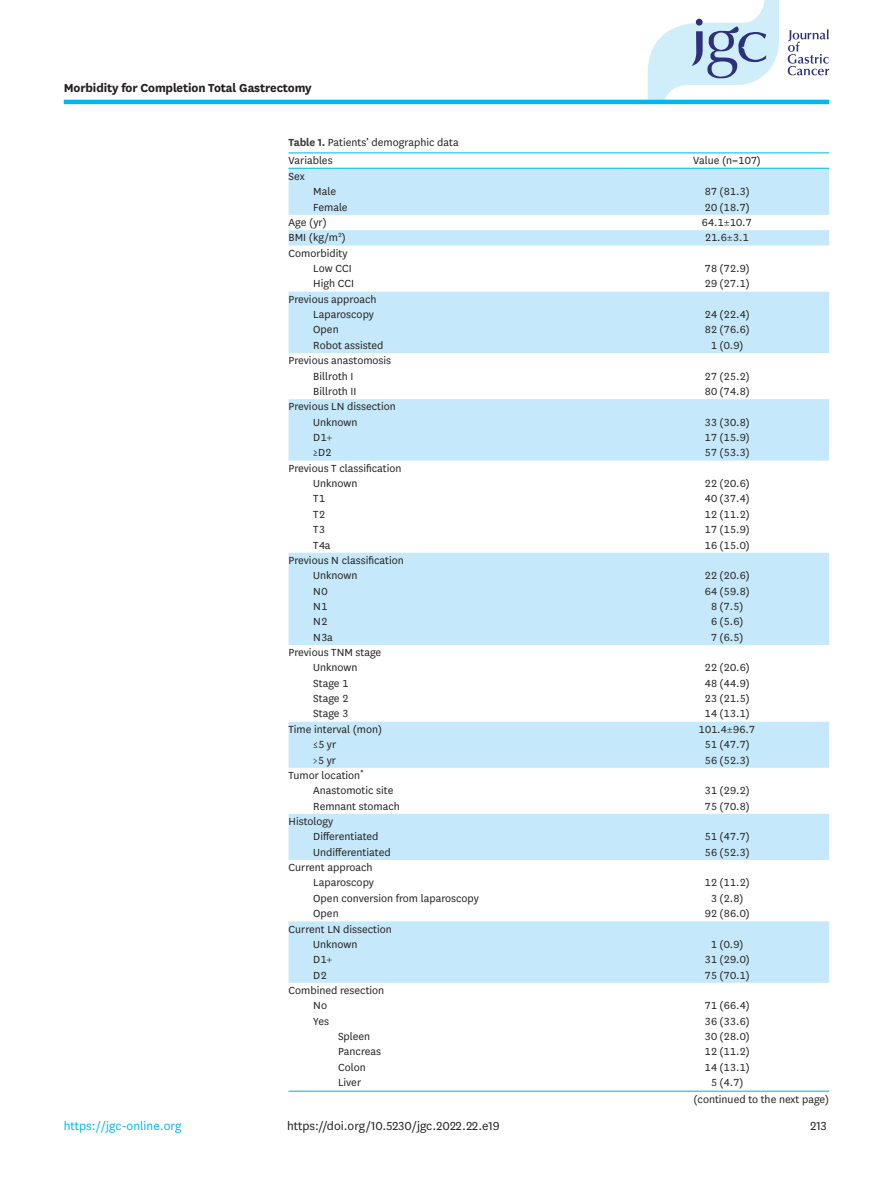
<style>
.page{position:relative;width:893px;height:1191px;background:#fff}
.page>*{position:absolute;margin:0;border:0;box-sizing:border-box;transform-origin:0 0}
.doi_running_footer{font:13.5px "National";color:#231f20}
.alt-title-type{font:700 13.5px "National";letter-spacing:-.01em;color:#231f20}
.t1{font:13.5px "National";color:#00b8f0}
.tbody_entry{font:12px "National";color:#231f20}
.table-wrap_caption{font:12px "National";color:#231f20}
.table-wrap-foot_p_fi{font:12px "National";color:#231f20}
.thead_entry{font:12px "National";color:#231f20}
.s1{font-weight:700;color:#3e3e3f}
</style>
<div class="page">
<svg style="left:648px;top:0;width:131px;height:100px"></svg>
<svg style="left:788px;top:29px;width:41px;height:46px"></svg>
<hr style="left:64px;top:100px;width:765px;height:4px;background:#00b8f0">
<svg style="left:289px;top:169px;width:540px;height:813px;fill:#c5e9fa"></svg>
<svg style="left:289px;top:152px;width:49px;height:1px"></svg>
<hr style="left:338px;top:152px;width:287px;height:1px;background:#00b8f0">
<hr style="left:625px;top:152px;width:204px;height:1px;background:#00b8f0">
<svg style="left:289px;top:168px;width:49px;height:1px"></svg>
<hr style="left:338px;top:168px;width:287px;height:1px;background:#00b8f0">
<hr style="left:625px;top:168px;width:204px;height:1px;background:#00b8f0">
<svg style="left:289px;top:1090px;width:49px;height:1px"></svg>
<hr style="left:338px;top:1090px;width:287px;height:1px;background:#00b8f0">
<hr style="left:625px;top:1090px;width:204px;height:1px;background:#00b8f0">
<p class="alt-title-type" style="left:64px;top:78px;width:250px">Morbidity for Completion Total Gastrectomy</p>
<p class="table-wrap_caption" style="left:289px;top:135px;width:172px"><span class="s1">Table 1.</span> Patients’ demographic data</p>
<p class="thead_entry" style="left:289px;top:152px;width:46px">Variables</p>
<p class="thead_entry" style="left:693px;top:152px;width:69px">Value (n=107)</p>
<p class="tbody_entry" style="left:289px;top:168px;width:18px">Sex</p>
<p class="tbody_entry" style="left:313px;top:184px;width:24px">Male</p>
<p class="tbody_entry" style="left:704px;top:184px;width:47px">87 (81.3)</p>
<p class="tbody_entry" style="left:313px;top:199px;width:36px">Female</p>
<p class="tbody_entry" style="left:704px;top:199px;width:47px">20 (18.7)</p>
<p class="tbody_entry" style="left:289px;top:214px;width:40px">Age (yr)</p>
<p class="tbody_entry" style="left:702px;top:214px;width:52px">64.1±10.7</p>
<p class="tbody_entry" style="left:289px;top:230px;width:59px">BMI (kg/m<sup>2</sup>)</p>
<p class="tbody_entry" style="left:705px;top:230px;width:46px">21.6±3.1</p>
<p class="tbody_entry" style="left:289px;top:245px;width:61px">Comorbidity</p>
<p class="tbody_entry" style="left:313px;top:260px;width:40px">Low CCI</p>
<p class="tbody_entry" style="left:704px;top:260px;width:47px">78 (72.9)</p>
<p class="tbody_entry" style="left:313px;top:276px;width:42px">High CCI</p>
<p class="tbody_entry" style="left:704px;top:276px;width:47px">29 (27.1)</p>
<p class="tbody_entry" style="left:289px;top:291px;width:90px">Previous approach</p>
<p class="tbody_entry" style="left:313px;top:307px;width:62px">Laparoscopy</p>
<p class="tbody_entry" style="left:704px;top:307px;width:47px">24 (22.4)</p>
<p class="tbody_entry" style="left:313px;top:322px;width:27px">Open</p>
<p class="tbody_entry" style="left:704px;top:322px;width:47px">82 (76.6)</p>
<p class="tbody_entry" style="left:313px;top:337px;width:72px">Robot assisted</p>
<p class="tbody_entry" style="left:711px;top:337px;width:34px">1 (0.9)</p>
<p class="tbody_entry" style="left:289px;top:353px;width:104px">Previous anastomosis</p>
<p class="tbody_entry" style="left:313px;top:368px;width:42px">Billroth I</p>
<p class="tbody_entry" style="left:704px;top:368px;width:47px">27 (25.2)</p>
<p class="tbody_entry" style="left:313px;top:383px;width:45px">Billroth II</p>
<p class="tbody_entry" style="left:704px;top:383px;width:47px">80 (74.8)</p>
<p class="tbody_entry" style="left:289px;top:399px;width:109px">Previous LN dissection</p>
<p class="tbody_entry" style="left:313px;top:414px;width:46px">Unknown</p>
<p class="tbody_entry" style="left:704px;top:414px;width:47px">33 (30.8)</p>
<p class="tbody_entry" style="left:313px;top:429px;width:21px">D1+</p>
<p class="tbody_entry" style="left:704px;top:429px;width:47px">17 (15.9)</p>
<p class="tbody_entry" style="left:313px;top:445px;width:20px">≥D2</p>
<p class="tbody_entry" style="left:704px;top:445px;width:47px">57 (53.3)</p>
<p class="tbody_entry" style="left:289px;top:460px;width:114px">Previous T classification</p>
<p class="tbody_entry" style="left:313px;top:475px;width:46px">Unknown</p>
<p class="tbody_entry" style="left:704px;top:475px;width:47px">22 (20.6)</p>
<p class="tbody_entry" style="left:313px;top:491px;width:14px">T1</p>
<p class="tbody_entry" style="left:704px;top:491px;width:47px">40 (37.4)</p>
<p class="tbody_entry" style="left:313px;top:506px;width:14px">T2</p>
<p class="tbody_entry" style="left:704px;top:506px;width:47px">12 (11.2)</p>
<p class="tbody_entry" style="left:313px;top:521px;width:14px">T3</p>
<p class="tbody_entry" style="left:704px;top:521px;width:47px">17 (15.9)</p>
<p class="tbody_entry" style="left:313px;top:537px;width:19px">T4a</p>
<p class="tbody_entry" style="left:704px;top:537px;width:47px">16 (15.0)</p>
<p class="tbody_entry" style="left:289px;top:552px;width:117px">Previous N classification</p>
<p class="tbody_entry" style="left:313px;top:568px;width:46px">Unknown</p>
<p class="tbody_entry" style="left:704px;top:568px;width:47px">22 (20.6)</p>
<p class="tbody_entry" style="left:313px;top:583px;width:16px">N0</p>
<p class="tbody_entry" style="left:704px;top:583px;width:47px">64 (59.8)</p>
<p class="tbody_entry" style="left:313px;top:598px;width:16px">N1</p>
<p class="tbody_entry" style="left:711px;top:598px;width:34px">8 (7.5)</p>
<p class="tbody_entry" style="left:313px;top:614px;width:16px">N2</p>
<p class="tbody_entry" style="left:711px;top:614px;width:34px">6 (5.6)</p>
<p class="tbody_entry" style="left:313px;top:629px;width:21px">N3a</p>
<p class="tbody_entry" style="left:711px;top:629px;width:34px">7 (6.5)</p>
<p class="tbody_entry" style="left:289px;top:644px;width:94px">Previous TNM stage</p>
<p class="tbody_entry" style="left:313px;top:660px;width:46px">Unknown</p>
<p class="tbody_entry" style="left:704px;top:660px;width:47px">22 (20.6)</p>
<p class="tbody_entry" style="left:313px;top:675px;width:37px">Stage 1</p>
<p class="tbody_entry" style="left:704px;top:675px;width:47px">48 (44.9)</p>
<p class="tbody_entry" style="left:313px;top:690px;width:37px">Stage 2</p>
<p class="tbody_entry" style="left:704px;top:690px;width:47px">23 (21.5)</p>
<p class="tbody_entry" style="left:313px;top:706px;width:37px">Stage 3</p>
<p class="tbody_entry" style="left:704px;top:706px;width:47px">14 (13.1)</p>
<p class="tbody_entry" style="left:289px;top:721px;width:95px">Time interval (mon)</p>
<p class="tbody_entry" style="left:698px;top:721px;width:59px">101.4±96.7</p>
<p class="tbody_entry" style="left:313px;top:736px;width:24px">≤5 yr</p>
<p class="tbody_entry" style="left:704px;top:736px;width:47px">51 (47.7)</p>
<p class="tbody_entry" style="left:313px;top:752px;width:24px">&gt;5 yr</p>
<p class="tbody_entry" style="left:704px;top:752px;width:47px">56 (52.3)</p>
<p class="tbody_entry" style="left:289px;top:767px;width:77px">Tumor location<sup>*</sup></p>
<p class="tbody_entry" style="left:313px;top:782px;width:82px">Anastomotic site</p>
<p class="tbody_entry" style="left:704px;top:782px;width:47px">31 (29.2)</p>
<p class="tbody_entry" style="left:313px;top:798px;width:88px">Remnant stomach</p>
<p class="tbody_entry" style="left:704px;top:798px;width:47px">75 (70.8)</p>
<p class="tbody_entry" style="left:289px;top:813px;width:46px">Histology</p>
<p class="tbody_entry" style="left:313px;top:829px;width:67px">Differentiated</p>
<p class="tbody_entry" style="left:704px;top:829px;width:47px">51 (47.7)</p>
<p class="tbody_entry" style="left:313px;top:844px;width:79px">Undifferentiated</p>
<p class="tbody_entry" style="left:704px;top:844px;width:47px">56 (52.3)</p>
<p class="tbody_entry" style="left:289px;top:859px;width:86px">Current approach</p>
<p class="tbody_entry" style="left:313px;top:875px;width:62px">Laparoscopy</p>
<p class="tbody_entry" style="left:704px;top:875px;width:47px">12 (11.2)</p>
<p class="tbody_entry" style="left:313px;top:890px;width:167px">Open conversion from laparoscopy</p>
<p class="tbody_entry" style="left:711px;top:890px;width:34px">3 (2.8)</p>
<p class="tbody_entry" style="left:313px;top:905px;width:27px">Open</p>
<p class="tbody_entry" style="left:704px;top:905px;width:47px">92 (86.0)</p>
<p class="tbody_entry" style="left:289px;top:921px;width:105px">Current LN dissection</p>
<p class="tbody_entry" style="left:313px;top:936px;width:46px">Unknown</p>
<p class="tbody_entry" style="left:711px;top:936px;width:34px">1 (0.9)</p>
<p class="tbody_entry" style="left:313px;top:951px;width:21px">D1+</p>
<p class="tbody_entry" style="left:704px;top:951px;width:47px">31 (29.0)</p>
<p class="tbody_entry" style="left:313px;top:967px;width:15px">D2</p>
<p class="tbody_entry" style="left:704px;top:967px;width:47px">75 (70.1)</p>
<p class="tbody_entry" style="left:289px;top:982px;width:97px">Combined resection</p>
<p class="tbody_entry" style="left:313px;top:997px;width:15px">No</p>
<p class="tbody_entry" style="left:704px;top:997px;width:47px">71 (66.4)</p>
<p class="tbody_entry" style="left:313px;top:1013px;width:17px">Yes</p>
<p class="tbody_entry" style="left:704px;top:1013px;width:47px">36 (33.6)</p>
<p class="tbody_entry" style="left:338px;top:1028px;width:34px">Spleen</p>
<p class="tbody_entry" style="left:704px;top:1028px;width:47px">30 (28.0)</p>
<p class="tbody_entry" style="left:338px;top:1044px;width:45px">Pancreas</p>
<p class="tbody_entry" style="left:704px;top:1044px;width:47px">12 (11.2)</p>
<p class="tbody_entry" style="left:338px;top:1059px;width:29px">Colon</p>
<p class="tbody_entry" style="left:704px;top:1059px;width:47px">14 (13.1)</p>
<p class="tbody_entry" style="left:338px;top:1074px;width:25px">Liver</p>
<p class="tbody_entry" style="left:711px;top:1074px;width:34px">5 (4.7)</p>
<p class="table-wrap-foot_p_fi" style="left:694px;top:1091px;width:137px">(continued to the next page)</p>
<p class="t1" style="left:64px;top:1116px;width:119px">https://jgc-online.org</p>
<p class="doi_running_footer" style="left:287px;top:1116px;width:214px">https://doi.org/10.5230/jgc.2022.22.e19</p>
<p class="doi_running_footer" style="left:810px;top:1116px;width:18px">213</p>
</div>
